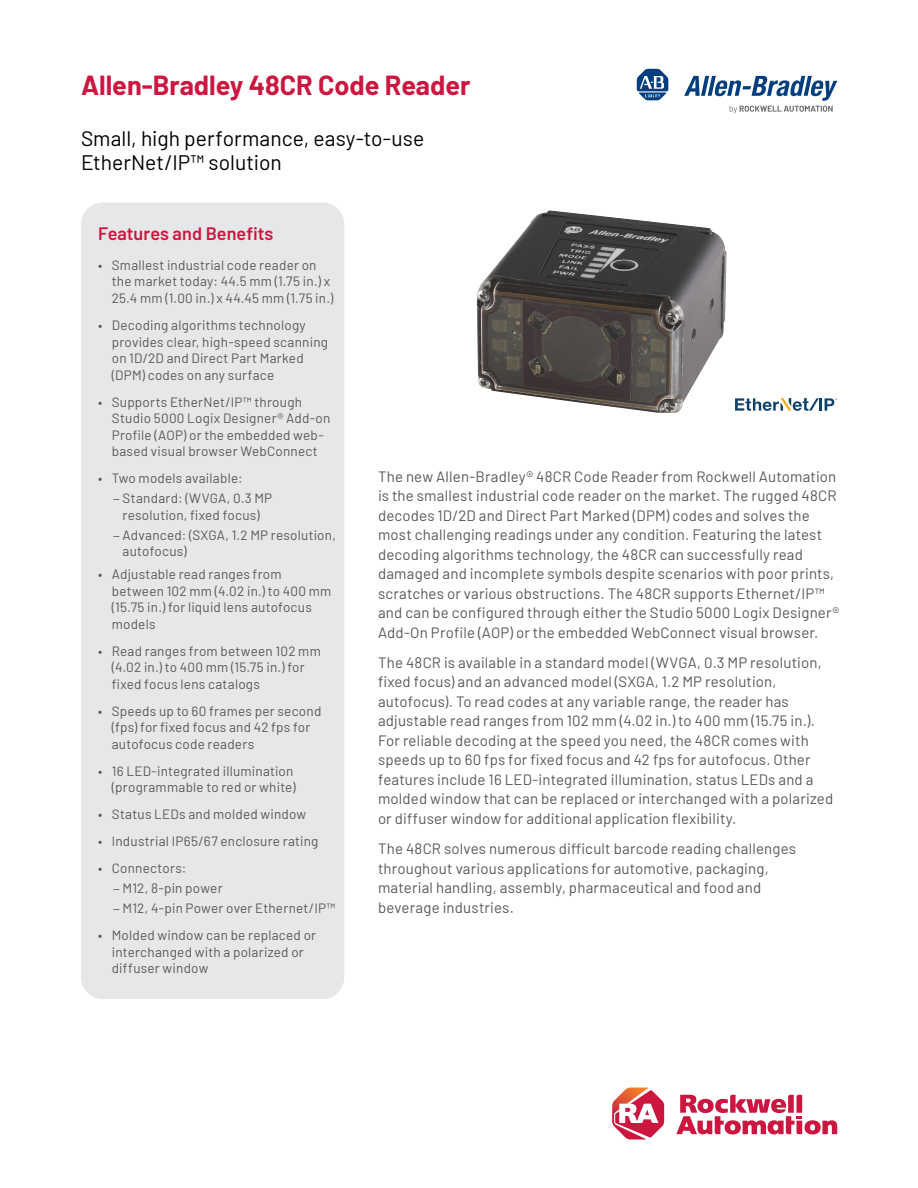
<style>
.page{position:relative;width:918px;height:1188px;background:#fff}
.page>*{position:absolute;margin:0;border:0;box-sizing:border-box;transform-origin:0 0}
.t1{font:700 27px "Barlow";color:#cd163f}
.t2{font:21px/24px "Barlow";color:#000}
.t3{font:600 18px "Barlow";color:#cd163f}
.t4{font:15px/19.5px "Barlow";letter-spacing:.01em;color:#58595b}
.t5{font:13.5px/16.5px "Barlow";letter-spacing:.015em;color:#58595b}
.s1{font-family:"Myriad Pro"}
</style>
<div class="page">
<img style="left:477px;top:210px;width:250px;height:203px">
<div style="left:81px;top:202px;width:263px;height:797px;background:#e6e7e8;border-radius:22px"></div>
<svg style="left:735px;top:398px;width:102px;height:13px"></svg>
<svg style="left:676px;top:1095px;width:161px;height:39px"></svg>
<svg style="left:612px;top:1088px;width:52px;height:52px"></svg>
<svg style="left:637px;top:69px;width:31px;height:31px"></svg>
<svg style="left:684px;top:76px;width:153px;height:37px"></svg>
<h1 class="t1" style="left:81px;top:65px;width:391px">Allen-Bradley 48CR Code Reader</h1>
<h2 class="t2" style="left:81px;top:124px;width:345px">Small, high performance, easy-to-use<br>EtherNet/IP™ solution</h2>
<p class="t3" style="left:98px;top:220px;width:177px">Features and Benefits</p>
<p class="t5" style="left:112px;top:256px;width:223px;text-indent:-14px">• Smallest industrial code reader on the market today: 44.5 mm (1.75 in.) x<br>25.4 mm (1.00 in.) x 44.45 mm (1.75 in.)</p>
<p class="t5" style="left:112px;top:316px;width:218px;text-indent:-14px">• Decoding algorithms technology provides clear, high-speed scanning on 1D/2D and Direct Part Marked (DPM) codes on any surface</p>
<p class="t5" style="left:112px;top:392px;width:220px;text-indent:-14px">• Supports EtherNet/IP™ through Studio 5000 Logix Designer® Add-on Profile (AOP) or the embedded web&shy;based visual browser WebConnect</p>
<p class="t5" style="left:98px;top:469px;width:146px">• Two models available:</p>
<p class="t5" style="left:113px;top:489px;width:161px;text-align:center"><span class="s1">–</span> Standard: (WVGA, 0.3 MP resolution, fixed focus)</p>
<p class="t5" style="left:123px;top:525px;width:215px;text-indent:-9px"><span class="s1">–</span> Advanced: (SXGA, 1.2 MP resolution, autofocus)</p>
<p class="t5" style="left:112px;top:565px;width:221px;text-indent:-14px">• Adjustable read ranges from between 102 mm (4.02 in.) to 400 mm (15.75 in.) for liquid lens autofocus models</p>
<p class="t5" style="left:112px;top:642px;width:211px;text-indent:-14px">• Read ranges from between 102 mm (4.02 in.) to 400 mm (15.75 in.) for fixed focus lens catalogs</p>
<p class="t5" style="left:112px;top:702px;width:211px;text-indent:-14px">• Speeds up to 60 frames per second (fps) for fixed focus and 42 fps for autofocus code readers</p>
<p class="t5" style="left:98px;top:762px;width:199px;text-align:right">• 16 LED-integrated illumination (programmable to red or white)</p>
<p class="t5" style="left:98px;top:805px;width:210px">• Status LEDs and molded window</p>
<p class="t5" style="left:98px;top:832px;width:222px">• Industrial IP65/67 enclosure rating</p>
<p class="t5" style="left:98px;top:859px;width:90px">• Connectors:</p>
<p class="t5" style="left:113px;top:879px;width:111px"><span class="s1">–</span> M12, 8-pin power</p>
<p class="t5" style="left:113px;top:899px;width:224px"><span class="s1">–</span> M12, 4-pin Power over Ethernet/IP™</p>
<p class="t5" style="left:112px;top:926px;width:206px;text-indent:-14px">• Molded window can be replaced or interchanged with a polarized or diffuser window</p>
<p class="t4" style="left:378px;top:465px;width:463px">The new Allen-Bradley® 48CR Code Reader from Rockwell Automation is the smallest industrial code reader on the market. The rugged 48CR decodes 1D/2D and Direct Part Marked (DPM) codes and solves the most challenging readings under any condition. Featuring the latest decoding algorithms technology, the 48CR can successfully read damaged and incomplete symbols despite scenarios with poor prints, scratches or various obstructions. The 48CR supports Ethernet/IP™ and can be configured through either the Studio 5000 Logix Designer® Add-On Profile (AOP) or the embedded WebConnect visual browser.</p>
<p class="t4" style="left:378px;top:652px;width:457px">The 48CR is available in a standard model (WVGA, 0.3 MP resolution, fixed focus) and an advanced model (SXGA, 1.2 MP resolution, autofocus). To read codes at any variable range, the reader has adjustable read ranges from 102 mm (4.02 in.) to 400 mm (15.75 in.).<br>For reliable decoding at the speed you need, the 48CR comes with speeds up to 60 fps for fixed focus and 42 fps for autofocus. Other features include 16 LED-integrated illumination, status LEDs and a molded window that can be replaced or interchanged with a polarized or diffuser window for additional application flexibility.</p>
<p class="t4" style="left:378px;top:838px;width:420px">The 48CR solves numerous difficult barcode reading challenges throughout various applications for automotive, packaging, material handling, assembly, pharmaceutical and food and beverage industries.</p>
</div>
